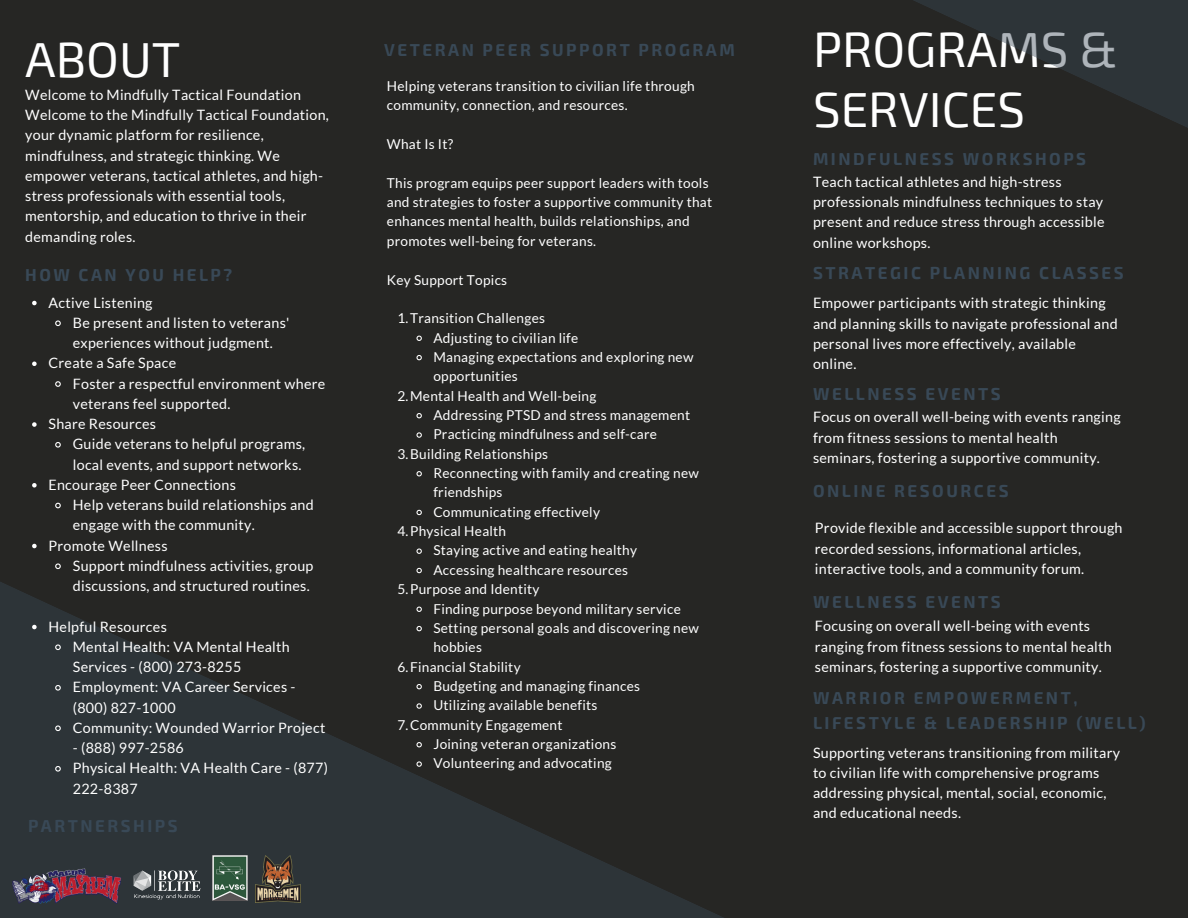
<style>
.page{position:relative;width:1188px;height:918px;background:#262624}
.page>*{position:absolute;margin:0;border:0;box-sizing:border-box;transform-origin:0 0}
.t1{font:49.35px/59.7px "Exo 2";color:#fff}
.t2{font:49.2px "Exo 2";color:#fff}
.t3{font:700 16.95px/24.8px "Exo 2";letter-spacing:.15em;color:#394957}
.t4{font:14.25px/20.2px "Lato";letter-spacing:.02em;color:#fff}
.t5{font:13.65px/19.4px "Lato";letter-spacing:.02em;color:#fff}
</style>
<div class="page">
<svg style="left:0;top:548px;width:724px;height:370px"></svg>
<svg style="left:913px;top:0;width:275px;height:128px;fill:#2b3032"></svg>
<img style="left:130px;top:866px;width:74px;height:37px">
<img style="left:256px;top:856px;width:45px;height:47px">
<img style="left:11px;top:868px;width:111px;height:35px">
<img style="left:213px;top:856px;width:34px;height:45px">
<svg style="left:32px;top:301px;width:5px;height:4px"></svg>
<svg style="left:55px;top:320px;width:6px;height:7px"></svg>
<svg style="left:32px;top:362px;width:5px;height:4px"></svg>
<svg style="left:55px;top:381px;width:6px;height:6px"></svg>
<svg style="left:32px;top:422px;width:5px;height:5px"></svg>
<svg style="left:55px;top:442px;width:6px;height:6px"></svg>
<svg style="left:32px;top:483px;width:5px;height:5px"></svg>
<svg style="left:55px;top:502px;width:6px;height:7px"></svg>
<svg style="left:32px;top:544px;width:5px;height:4px"></svg>
<svg style="left:54px;top:563px;width:8px;height:7px"></svg>
<svg style="left:32px;top:625px;width:5px;height:4px"></svg>
<svg style="left:54px;top:644px;width:8px;height:7px"></svg>
<svg style="left:54px;top:684px;width:8px;height:7px"></svg>
<svg style="left:54px;top:725px;width:8px;height:7px"></svg>
<svg style="left:54px;top:765px;width:8px;height:7px"></svg>
<svg style="left:416px;top:335px;width:6px;height:6px"></svg>
<svg style="left:416px;top:355px;width:6px;height:6px"></svg>
<svg style="left:416px;top:413px;width:6px;height:6px"></svg>
<svg style="left:416px;top:432px;width:6px;height:6px"></svg>
<svg style="left:416px;top:471px;width:6px;height:6px"></svg>
<svg style="left:416px;top:509px;width:6px;height:7px"></svg>
<svg style="left:416px;top:548px;width:7px;height:7px"></svg>
<svg style="left:416px;top:567px;width:7px;height:7px"></svg>
<svg style="left:416px;top:606px;width:7px;height:7px"></svg>
<svg style="left:416px;top:625px;width:7px;height:7px"></svg>
<svg style="left:416px;top:683px;width:7px;height:7px"></svg>
<svg style="left:416px;top:703px;width:7px;height:7px"></svg>
<svg style="left:416px;top:741px;width:7px;height:7px"></svg>
<svg style="left:416px;top:761px;width:7px;height:7px"></svg>
<p class="t2" style="left:25px;top:27px;width:157px">ABOUT</p>
<p class="t4" style="left:25px;top:84px;width:277px">Welcome to Mindfully Tactical Foundation</p>
<p class="t4" style="left:25px;top:105px;width:305px">Welcome to the Mindfully Tactical Foundation, your dynamic platform for resilience, mindfulness, and strategic thinking. We empower veterans, tactical athletes, and high&shy;stress professionals with essential tools, mentorship, and education to thrive in their demanding roles.</p>
<p class="t3" style="left:25px;top:261px;width:209px">HOW CAN YOU HELP?</p>
<p class="t4" style="left:49px;top:292px;width:105px">Active Listening</p>
<p class="t4" style="left:73px;top:312px;width:218px">Be present and listen to veterans' experiences without judgment.</p>
<p class="t4" style="left:49px;top:353px;width:129px">Create a Safe Space</p>
<p class="t4" style="left:73px;top:373px;width:254px">Foster a respectful environment where veterans feel supported.</p>
<p class="t4" style="left:49px;top:413px;width:109px">Share Resources</p>
<p class="t4" style="left:73px;top:434px;width:234px">Guide veterans to helpful programs, local events, and support networks.</p>
<p class="t4" style="left:49px;top:474px;width:189px">Encourage Peer Connections</p>
<p class="t4" style="left:73px;top:494px;width:243px">Help veterans build relationships and engage with the community.</p>
<p class="t4" style="left:49px;top:535px;width:121px">Promote Wellness</p>
<p class="t4" style="left:73px;top:555px;width:242px">Support mindfulness activities, group discussions, and structured routines.</p>
<p class="t4" style="left:49px;top:616px;width:120px">Helpful Resources</p>
<p class="t4" style="left:73px;top:636px;width:218px">Mental Health: VA Mental Health<br>Services - (800) 273-8255</p>
<p class="t4" style="left:73px;top:677px;width:224px">Employment: VA Career Services - (800) 827-1000</p>
<p class="t4" style="left:73px;top:717px;width:254px">Community: Wounded Warrior Project</p>
<p class="t4" style="left:73px;top:737px;width:113px">- (888) 997-2586</p>
<p class="t4" style="left:73px;top:758px;width:257px">Physical Health: VA Health Care - (877)<br>222-8387</p>
<p class="t3" style="left:28px;top:813px;width:151px">PARTNERSHIPS</p>
<p class="t3" style="left:384px;top:37px;width:352px">VETERAN PEER SUPPORT PROGRAM</p>
<p class="t5" style="left:387px;top:76px;width:309px">Helping veterans transition to civilian life through community, connection, and resources.</p>
<p class="t5" style="left:387px;top:134px;width:68px">What Is It?</p>
<p class="t5" style="left:387px;top:173px;width:327px">This program equips peer support leaders with tools and strategies to foster a supportive community that enhances mental health, builds relationships, and promotes well-being for veterans.</p>
<p class="t5" style="left:387px;top:270px;width:122px">Key Support Topics</p>
<p class="t5" style="left:397px;top:308px;width:149px">1.Transition Challenges</p>
<p class="t5" style="left:433px;top:328px;width:146px">Adjusting to civilian life</p>
<p class="t5" style="left:433px;top:347px;width:262px">Managing expectations and exploring new opportunities</p>
<p class="t5" style="left:397px;top:386px;width:201px">2.Mental Health and Well-being</p>
<p class="t5" style="left:433px;top:405px;width:258px">Addressing PTSD and stress management</p>
<p class="t5" style="left:433px;top:424px;width:225px">Practicing mindfulness and self-care</p>
<p class="t5" style="left:397px;top:444px;width:152px">3.Building Relationships</p>
<p class="t5" style="left:433px;top:463px;width:267px">Reconnecting with family and creating new friendships</p>
<p class="t5" style="left:433px;top:502px;width:168px">Communicating effectively</p>
<h2 class="t5" style="left:397px;top:521px;width:110px">4.Physical Health</h2>
<p class="t5" style="left:433px;top:541px;width:205px">Staying active and eating healthy</p>
<h2 class="t5" style="left:433px;top:560px;width:196px">Accessing healthcare resources</h2>
<p class="t5" style="left:397px;top:579px;width:144px">5.Purpose and Identity</p>
<h2 class="t5" style="left:433px;top:599px;width:249px">Finding purpose beyond military service</h2>
<p class="t5" style="left:433px;top:618px;width:267px">Setting personal goals and discovering new hobbies</p>
<p class="t5" style="left:397px;top:657px;width:125px">6.Financial Stability</p>
<p class="t5" style="left:433px;top:676px;width:208px">Budgeting and managing finances</p>
<p class="t5" style="left:433px;top:695px;width:166px">Utilizing available benefits</p>
<h2 class="t5" style="left:397px;top:715px;width:167px">7.Community Engagement</h2>
<p class="t5" style="left:433px;top:734px;width:185px">Joining veteran organizations</p>
<h2 class="t5" style="left:433px;top:753px;width:180px">Volunteering and advocating</h2>
<h1 class="t1" style="left:813px;top:18px;width:306px">PROGRAMS &amp;<br>SERVICES</h1>
<p class="t3" style="left:813px;top:145px;width:275px">MINDFULNESS WORKSHOPS</p>
<p class="t4" style="left:813px;top:171px;width:293px">Teach tactical athletes and high-stress professionals mindfulness techniques to stay present and reduce stress through accessible online workshops.</p>
<p class="t3" style="left:813px;top:259px;width:312px">STRATEGIC PLANNING CLASSES</p>
<p class="t4" style="left:813px;top:293px;width:306px">Empower participants with strategic thinking and planning skills to navigate professional and personal lives more effectively, available online.</p>
<p class="t3" style="left:813px;top:381px;width:189px">WELLNESS EVENTS</p>
<p class="t4" style="left:813px;top:407px;width:309px">Focus on overall well-being with events ranging from fitness sessions to mental health seminars, fostering a supportive community.</p>
<p class="t3" style="left:813px;top:478px;width:197px">ONLINE RESOURCES</p>
<h2 class="t4" style="left:815px;top:518px;width:309px">Provide flexible and accessible support through recorded sessions, informational articles, interactive tools, and a community forum.</h2>
<h2 class="t3" style="left:813px;top:588px;width:189px">WELLNESS EVENTS</h2>
<p class="t4" style="left:815px;top:616px;width:298px">Focusing on overall well-being with events ranging from fitness sessions to mental health seminars, fostering a supportive community.</p>
<p class="t3" style="left:813px;top:685px;width:334px">WARRIOR EMPOWERMENT,<br>LIFESTYLE &amp; LEADERSHIP (WELL)</p>
<p class="t4" style="left:813px;top:742px;width:309px">Supporting veterans transitioning from military to civilian life with comprehensive programs addressing physical, mental, social, economic, and educational needs.</p>
</div>
